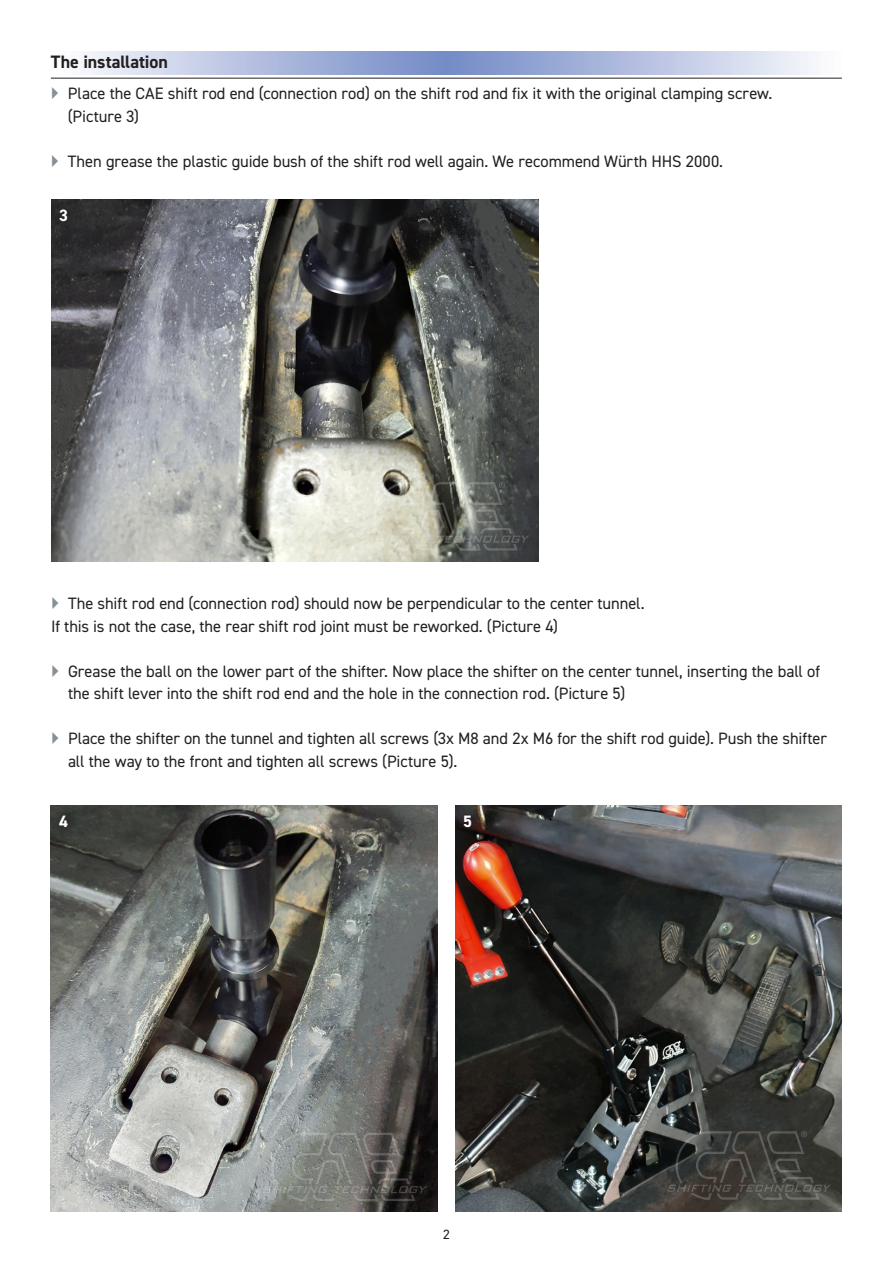
<style>
.page{position:relative;width:893px;height:1263px;background:#fff}
.page>*{position:absolute;margin:0;border:0;box-sizing:border-box;transform-origin:0 0}
.Inhaltsüberschrift{font:700 18px "DIN2014";letter-spacing:-.005em;color:#231f20}
.Fliesstext_normal_ohne_Abstand{font:16.5px/22.5px "DIN2014";letter-spacing:-.005em;color:#231f20}
.Fliesstext_normal_ohne_Abstand-2{font:700 16.5px "DIN2014";color:#fff}
.t1{font:13.5px "DIN2014";color:#231f20}
</style>
<div class="page">
<img style="left:51px;top:200px;width:488px;height:361px">
<div style="left:53px;top:200px;width:25px;height:30px;background:#2a292b"></div>
<svg style="left:365px;top:482px;width:165px;height:69px;background:#8d8e84"></svg>
<svg style="left:86px;top:51px;width:728px;height:23px;background:#b1bddf"></svg>
<img style="left:51px;top:806px;width:387px;height:406px">
<img style="left:455px;top:806px;width:387px;height:406px">
<div style="left:52px;top:806px;width:26px;height:30px;background:#231f20;opacity:.68"></div>
<div style="left:457px;top:806px;width:25px;height:30px;background:#231f20;opacity:.68"></div>
<svg style="left:263px;top:1132px;width:164px;height:69px;background:#6e6f6c"></svg>
<svg style="left:667px;top:1131px;width:164px;height:69px;background:#42423d"></svg>
<hr style="left:51px;top:78px;width:791px;height:1px;background:#231f20">
<p class="Inhaltsüberschrift" style="left:51px;top:50px;width:118px">The installation</p>
<p class="Fliesstext_normal_ohne_Abstand" style="left:68px;top:82px;width:706px">Place the CAE shift rod end (connection rod) on the shift rod and fix it with the original clamping screw. (Picture 3)</p>
<p class="Fliesstext_normal_ohne_Abstand" style="left:68px;top:149px;width:657px">Then grease the plastic guide bush of the shift rod well again. We recommend Würth HHS 2000.</p>
<p class="Fliesstext_normal_ohne_Abstand-2" style="left:59px;top:205px;width:10px">3</p>
<p class="Fliesstext_normal_ohne_Abstand" style="left:68px;top:592px;width:578px">The shift rod end (connection rod) should now be perpendicular to the center tunnel.</p>
<p class="Fliesstext_normal_ohne_Abstand" style="left:51px;top:615px;width:509px">If this is not the case, the rear shift rod joint must be reworked. (Picture 4)</p>
<p class="Fliesstext_normal_ohne_Abstand" style="left:68px;top:660px;width:754px">Grease the ball on the lower part of the shifter. Now place the shifter on the center tunnel, inserting the ball of the shift lever into the shift rod end and the hole in the connection rod. (Picture 5)</p>
<p class="Fliesstext_normal_ohne_Abstand" style="left:68px;top:727px;width:760px">Place the shifter on the tunnel and tighten all screws (3x M8 and 2x M6 for the shift rod guide). Push the shifter all the way to the front and tighten all screws (Picture 5).</p>
<p class="Fliesstext_normal_ohne_Abstand-2" style="left:59px;top:810px;width:10px">4</p>
<p class="Fliesstext_normal_ohne_Abstand-2" style="left:463px;top:810px;width:10px">5</p>
<p class="t1" style="left:443px;top:1226px;width:8px">2</p>
</div>
